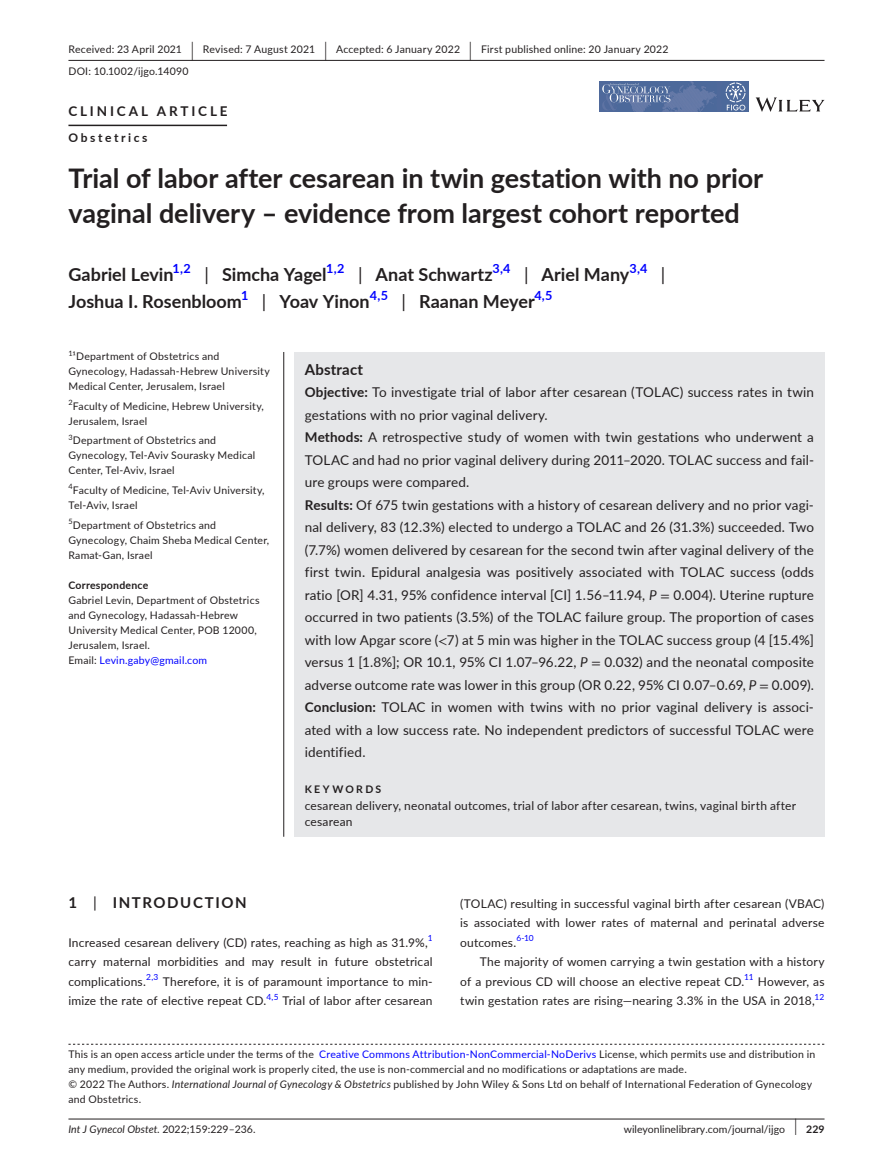
<style>
.page{position:relative;width:893px;height:1174px;background:#fff}
.page>*{position:absolute;margin:0;border:0;box-sizing:border-box;transform-origin:0 0}
.t1{font:700 27px/34.5px "Lato";color:#231f20}
.t2{font:700 18px "Lato";color:#231f20}
.t3{font:18px "Lato";color:#231f20}
.t4{font:700 15px "Lato";letter-spacing:.1em;color:#231f20}
.t5{font:700 15px "Lato";letter-spacing:.015em;color:#231f20}
.t6{font:13.5px/22.5px "Lato";letter-spacing:.01em;color:#231f20}
.t7{font:700 13.5px "Lato";letter-spacing:.21em;color:#231f20}
.t8{font:700 12.6px "Lato";color:#00f}
.t9{font:12px/19.5px "Lato";letter-spacing:.015em;color:#231f20;text-align:justify}
.t10{font:700 12px "Lato";letter-spacing:.215em;color:#231f20}
.t11{font:10.5px/15px "Lato";letter-spacing:.02em;color:#231f20}
.t12{font:10.5px "Lato";color:#231f20}
.t13{font:italic 10.5px "Lato";color:#231f20}
.t14{font:700 10.5px "Lato";letter-spacing:.02em;color:#231f20}
.t15{font:700 10.5px "Lato";letter-spacing:.22em;color:#231f20}
.t16{font:8.4px "Lato";color:#00f}
.t17{font:7.35px "Lato";color:#231f20}
.s1{font-size:19.65px}
.s2{font-weight:400}
.s3{color:#00f}
.s4{font-weight:700}
.s5{font-style:italic}
.s6{font-family:"STIX"}
.s7{font-style:normal}
.s8{font-size:17.4px}
</style>
<div class="page">
<hr style="left:68px;top:1118px;width:756px;height:1px;background:#231f20">
<svg style="left:756px;top:97px;width:68px;height:15px"></svg>
<img style="left:599px;top:82px;width:149px;height:30px">
<svg style="left:602px;top:83px;width:68px;height:27px;background:#677ea9"></svg>
<svg style="left:726px;top:83px;width:19px;height:27px"></svg>
<hr style="left:68px;top:60px;width:756px;height:1px;background:#231f20">
<hr style="left:68px;top:125px;width:159px;height:1px;background:#231f20">
<div style="left:294px;top:352px;width:530px;height:484px;background:#e6e7e9"></div>
<hr style="left:283px;top:352px;width:1px;height:484px;background:#231f20">
<svg style="left:68px;top:1043px;width:756px;height:1px"></svg>
<p class="t11" style="left:68px;top:38px;width:602px;line-height:21.8px">Received: 23 April 2021 <span class="s1">|</span> Revised: 7 August 2021 <span class="s1">|</span> Accepted: 6 January 2022 <span class="s1">|</span> First published online: 20 January 2022<br>DOI: 10.1002/ijgo.14090</p>
<p class="t7" style="left:68px;top:101px;width:161px">CLINICAL ARTICLE</p>
<p class="t10" style="left:68px;top:129px;width:81px">Obstetrics</p>
<h1 class="t1" style="left:68px;top:160px;width:696px">Trial of labor after cesarean in twin gestation with no prior vaginal delivery – evidence from largest cohort reported</h1>
<h2 class="t2" style="left:68px;top:262px;width:107px">Gabriel Levin</h2>
<p class="t8" style="left:173px;top:259px;width:20px">1,2</p>
<h2 class="t2" style="left:204px;top:262px;width:124px"><span class="s2">|</span> Simcha Yagel</h2>
<p class="t8" style="left:326px;top:259px;width:20px">1,2</p>
<h2 class="t2" style="left:358px;top:262px;width:136px"><span class="s2">|</span> Anat Schwartz</h2>
<p class="t8" style="left:493px;top:259px;width:19px">3,4</p>
<h2 class="t2" style="left:524px;top:262px;width:107px"><span class="s2">|</span> Ariel Many</h2>
<p class="t8" style="left:629px;top:259px;width:19px">3,4</p>
<h2 class="t3" style="left:661px;top:262px;width:6px">|</h2>
<h2 class="t2" style="left:68px;top:289px;width:175px">Joshua I. Rosenbloom</h2>
<p class="t8" style="left:241px;top:286px;width:9px">1</p>
<h2 class="t2" style="left:262px;top:289px;width:109px"><span class="s2">|</span> Yoav Yinon</h2>
<p class="t8" style="left:370px;top:286px;width:20px">4,5</p>
<h2 class="t2" style="left:402px;top:289px;width:135px"><span class="s2">|</span> Raanan Meyer</h2>
<p class="t8" style="left:534px;top:286px;width:20px">4,5</p>
<p class="t17" style="left:68px;top:348px;width:6px">1</p>
<p class="t11" style="left:68px;top:349px;width:203px;text-indent:4px">¹Department of Obstetrics and<br>Gynecology, Hadassah-Hebrew University<br>Medical Center, Jerusalem, Israel</p>
<p class="t17" style="left:68px;top:397px;width:6px">2</p>
<p class="t11" style="left:68px;top:398px;width:197px;text-indent:4px">Faculty of Medicine, Hebrew University,<br>Jerusalem, Israel</p>
<p class="t11" style="left:68px;top:433px;width:188px"><sup>3</sup>Department of Obstetrics and<br>Gynecology, Tel-Aviv Sourasky Medical<br>Center, Tel-Aviv, Israel</p>
<p class="t11" style="left:68px;top:482px;width:198px"><sup>4</sup>Faculty of Medicine, Tel-Aviv University,<br>Tel-Aviv, Israel</p>
<p class="t11" style="left:68px;top:517px;width:202px"><sup>5</sup>Department of Obstetrics and<br>Gynecology, Chaim Sheba Medical Center,<br>Ramat-Gan, Israel</p>
<p class="t14" style="left:68px;top:577px;width:81px">Correspondence</p>
<p class="t11" style="left:68px;top:592px;width:193px">Gabriel Levin, Department of Obstetrics and Gynecology, Hadassah-Hebrew University Medical Center, POB 12000, Jerusalem, Israel.<br>Email: <span class="s3">Levin.gaby@gmail.com</span></p>
<p class="t5" style="left:305px;top:358px;width:60px">Abstract</p>
<p class="t6" style="left:305px;top:380px;width:511px"><span class="s4">Objective:</span> To investigate trial of labor after cesarean (TOLAC) success rates in twin gestations with no prior vaginal delivery.<br><span class="s4">Methods:</span> A retrospective study of women with twin gestations who underwent a TOLAC and had no prior vaginal delivery during 2011–2020. TOLAC success and fail&shy;ure groups were compared.<br><span class="s4">Results:</span> Of 675 twin gestations with a history of cesarean delivery and no prior vagi&shy;nal delivery, 83 (12.3%) elected to undergo a TOLAC and 26 (31.3%) succeeded. Two (7.7%) women delivered by cesarean for the second twin after vaginal delivery of the first twin. Epidural analgesia was positively associated with TOLAC success (odds ratio [OR] 4.31, 95% confidence interval [CI] 1.56–11.94, <span class="s5">P</span> <span class="s6">=</span> 0.004). Uterine rupture occurred in two patients (3.5%) of the TOLAC failure group. The proportion of cases with low Apgar score (<span class="s6">&lt;</span>7) at 5 min was higher in the TOLAC success group (4 [15.4%] versus 1 [1.8%]; OR 10.1, 95% CI 1.07–96.22, <span class="s5">P</span> <span class="s6">=</span> 0.032) and the neonatal composite adverse outcome rate was lower in this group (OR 0.22, 95% CI 0.07–0.69, <span class="s5">P</span> <span class="s6">=</span> 0.009).<br><span class="s4">Conclusion:</span> TOLAC in women with twins with no prior vaginal delivery is associ&shy;ated with a low success rate. No independent predictors of successful TOLAC were identified.</p>
<p class="t15" style="left:305px;top:781px;width:78px">KEYWORDS</p>
<p class="t9" style="left:305px;top:796px;width:493px;line-height:16.5px">cesarean delivery, neonatal outcomes, trial of labor after cesarean, twins, vaginal birth after cesarean</p>
<p class="t4" style="left:68px;top:891px;width:180px">1 <span class="s2">|</span> INTRODUCTION</p>
<p class="t9" style="left:68px;top:932px;width:361px">Increased cesarean delivery (CD) rates, reaching as high as 31.9%,</p>
<p class="t16" style="left:428px;top:932px;width:6px">1</p>
<p class="t9" style="left:68px;top:951px;width:366px">carry maternal morbidities and may result in future obstetrical complications.<sup>2,3</sup> Therefore, it is of paramount importance to min&shy;imize the rate of elective repeat CD.<sup>4,5</sup> Trial of labor after cesarean</p>
<p class="t9" style="left:460px;top:893px;width:366px">(TOLAC) resulting in successful vaginal birth after cesarean (VBAC) is associated with lower rates of maternal and perinatal adverse outcomes.<sup>6-10</sup></p>
<p class="t9" style="left:460px;top:951px;width:366px;text-indent:20px">The majority of women carrying a twin gestation with a history of a previous CD will choose an elective repeat CD.<sup>11</sup> However, as twin gestation rates are rising—nearing 3.3% in the USA in 2018,<sup>12</sup></p>
<p class="t11" style="left:68px;top:1046px;width:748px">This is an open access article under the terms of the <span class="s3">Creative Commons Attribution-NonCommercial-NoDerivs</span> License, which permits use and distribution in any medium, provided the original work is properly cited, the use is non-commercial and no modifications or adaptations are made.<br>© 2022 The Authors. <span class="s5">International Journal of Gynecology &amp; Obstetrics</span> published by John Wiley &amp; Sons Ltd on behalf of International Federation of Gynecology and Obstetrics.</p>
<p class="t13" style="left:68px;top:1121px;width:189px">Int J Gynecol Obstet. <span class="s7">2022;159:229–236.</span></p>
<p class="t12" style="left:624px;top:1121px;width:202px">wileyonlinelibrary.com/journal/ijgo <span class="s8">|</span> <span class="s4">229</span></p>
</div>
